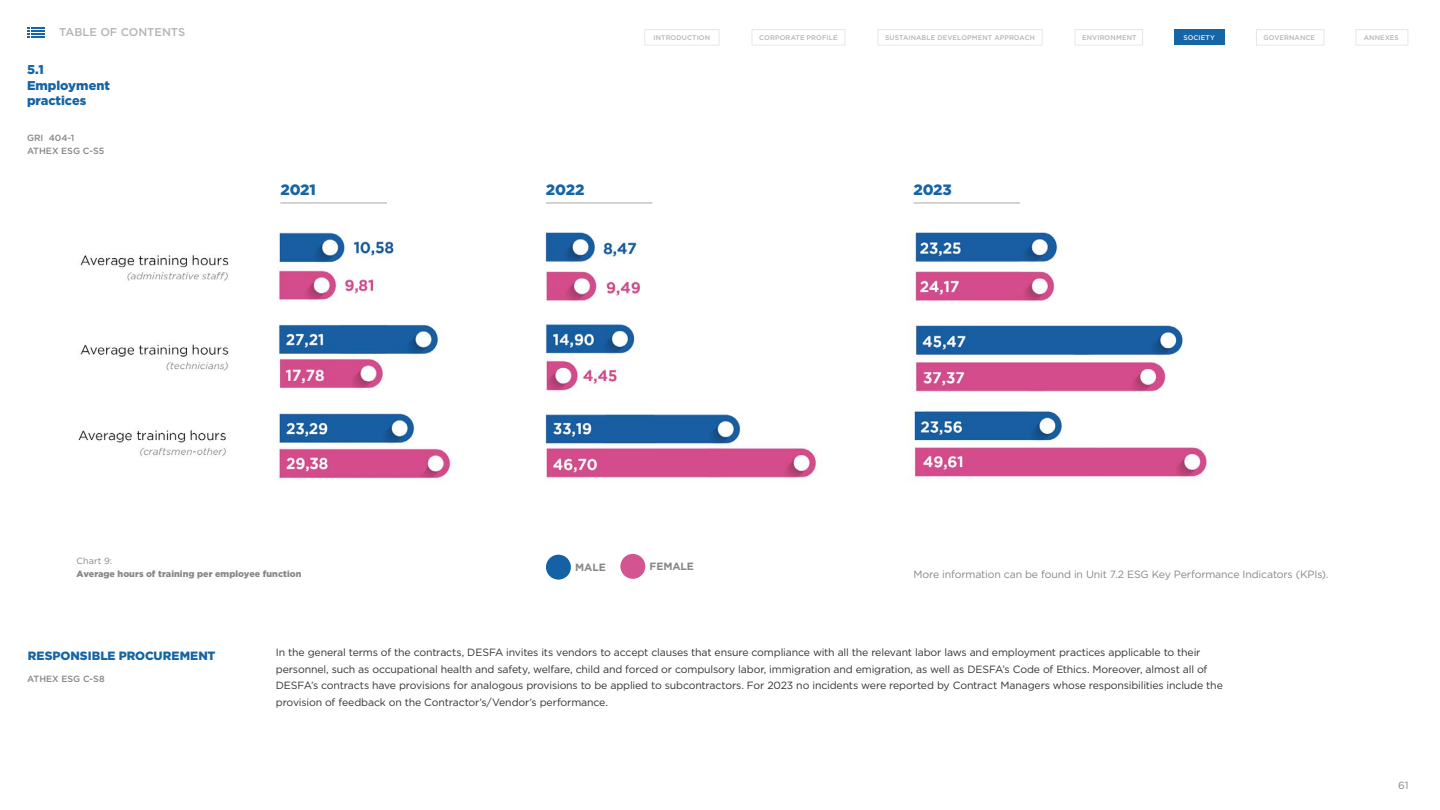
<style>
.page{position:relative;width:1440px;height:810px;background:#fff}
.page>*{position:absolute;margin:0;border:0;box-sizing:border-box;transform-origin:0 0}
.t1{font:900 15px "Gotham Greek";letter-spacing:-.01em;color:#1665a7}
.t2{font:900 12.75px/15.8px "Gotham Greek";color:#1665a7}
.t3{font:900 12px "Gotham Greek";letter-spacing:.005em;color:#1665a7}
.t4{font:500 11.25px "Gotham Greek";color:#b4b4b4}
.t5{font:10.5px/16.5px "Gotham Greek";letter-spacing:-.015em;color:#333}
.t6{font:10.5px "Gotham Greek";letter-spacing:-.015em;color:#878787}
.t7{font:700 10.5px "Gotham Greek";letter-spacing:-.01em;color:#878787}
.t8{font:900 9px "Gotham Greek";letter-spacing:.005em;color:#878787}
.t9{font:500 9px/13.5px "Gotham Greek";color:#878787}
.t10{font:9px "Gotham Greek";color:#878787}
.t11{font:500 6.75px "Gotham Greek";letter-spacing:.015em;color:#b4b4b4}
.t12{font:500 6.75px "Gotham Greek";letter-spacing:.015em;color:#f0f0f0}
</style>
<div class="page">
<img style="left:78px;top:232px;width:1129px;height:247px">
<div style="left:620px;top:554px;width:25px;height:25px;background:#d35491;border-radius:50%"></div>
<div style="left:546px;top:555px;width:25px;height:25px;background:#1461a4;border-radius:50%"></div>
<hr style="left:280px;top:203px;width:107px;height:1px;background:#a8a8a7">
<hr style="left:546px;top:203px;width:106px;height:1px;background:#a8a8a7">
<hr style="left:913px;top:203px;width:107px;height:1px;background:#a8a8a7">
<svg style="left:27px;top:27px;width:18px;height:11px"></svg>
<div style="left:644px;top:29px;width:75px;height:16px;background:#fff;border:1px solid #e7e7e7"></div>
<div style="left:878px;top:29px;width:165px;height:16px;background:#fff;border:1px solid #e7e7e7"></div>
<div style="left:1075px;top:29px;width:68px;height:16px;background:#fff;border:1px solid #e7e7e7"></div>
<div style="left:1256px;top:29px;width:68px;height:16px;background:#fff;border:1px solid #e7e7e7"></div>
<div style="left:1355px;top:29px;width:53px;height:16px;background:#fff;border:1px solid #e7e7e7"></div>
<div style="left:1174px;top:30px;width:51px;height:15px;background:#1665a7"></div>
<div style="left:752px;top:29px;width:93px;height:16px;background:#fff;border:1px solid #e7e7e7"></div>
<p class="t4" style="left:59px;top:26px;width:128px">TABLE OF CONTENTS</p>
<p class="t2" style="left:27px;top:61px;width:84px">5.1<br>Employment practices</p>
<p class="t9" style="left:27px;top:131px;width:79px">GRI 404-1<br>ATHEX ESG C-S5</p>
<p class="t11" style="left:654px;top:34px;width:58px">INTRODUCTION</p>
<p class="t11" style="left:759px;top:34px;width:80px">CORPORATE PROFILE</p>
<p class="t11" style="left:885px;top:34px;width:151px">SUSTAINABLE DEVELOPMENT APPROACH</p>
<p class="t11" style="left:1082px;top:34px;width:56px">ENVIRONMENT</p>
<p class="t12" style="left:1183px;top:34px;width:33px">SOCIETY</p>
<p class="t11" style="left:1263px;top:34px;width:53px">GOVERNANCE</p>
<p class="t11" style="left:1364px;top:34px;width:37px">ANNEXES</p>
<h1 class="t1" style="left:280px;top:181px;width:37px">2021</h1>
<h1 class="t1" style="left:546px;top:181px;width:40px">2022</h1>
<h1 class="t1" style="left:913px;top:181px;width:40px">2023</h1>
<p class="t10" style="left:77px;top:556px;width:37px">Chart 9:</p>
<p class="t8" style="left:77px;top:569px;width:227px">Average hours of training per employee function</p>
<p class="t7" style="left:575px;top:561px;width:32px">MALE</p>
<p class="t7" style="left:650px;top:560px;width:46px">FEMALE</p>
<p class="t6" style="left:913px;top:568px;width:416px">More information can be found in Unit 7.2 ESG Key Performance Indicators (KPIs).</p>
<p class="t3" style="left:28px;top:649px;width:189px">RESPONSIBLE PROCUREMENT</p>
<p class="t5" style="left:276px;top:644px;width:949px">In the general terms of the contracts, DESFA invites its vendors to accept clauses that ensure compliance with all the relevant labor laws and employment practices applicable to their personnel, such as occupational health and safety, welfare, child and forced or compulsory labor, immigration and emigration, as well as DESFA’s Code of Ethics. Moreover, almost all of DESFA’s contracts have provisions for analogous provisions to be applied to subcontractors. For 2023 no incidents were reported by Contract Managers whose responsibilities include the provision of feedback on the Contractor’s/Vendor’s performance.</p>
<p class="t9" style="left:27px;top:672px;width:79px">ATHEX ESG C-S8</p>
<p class="t6" style="left:1398px;top:779px;width:12px">61</p>
</div>
